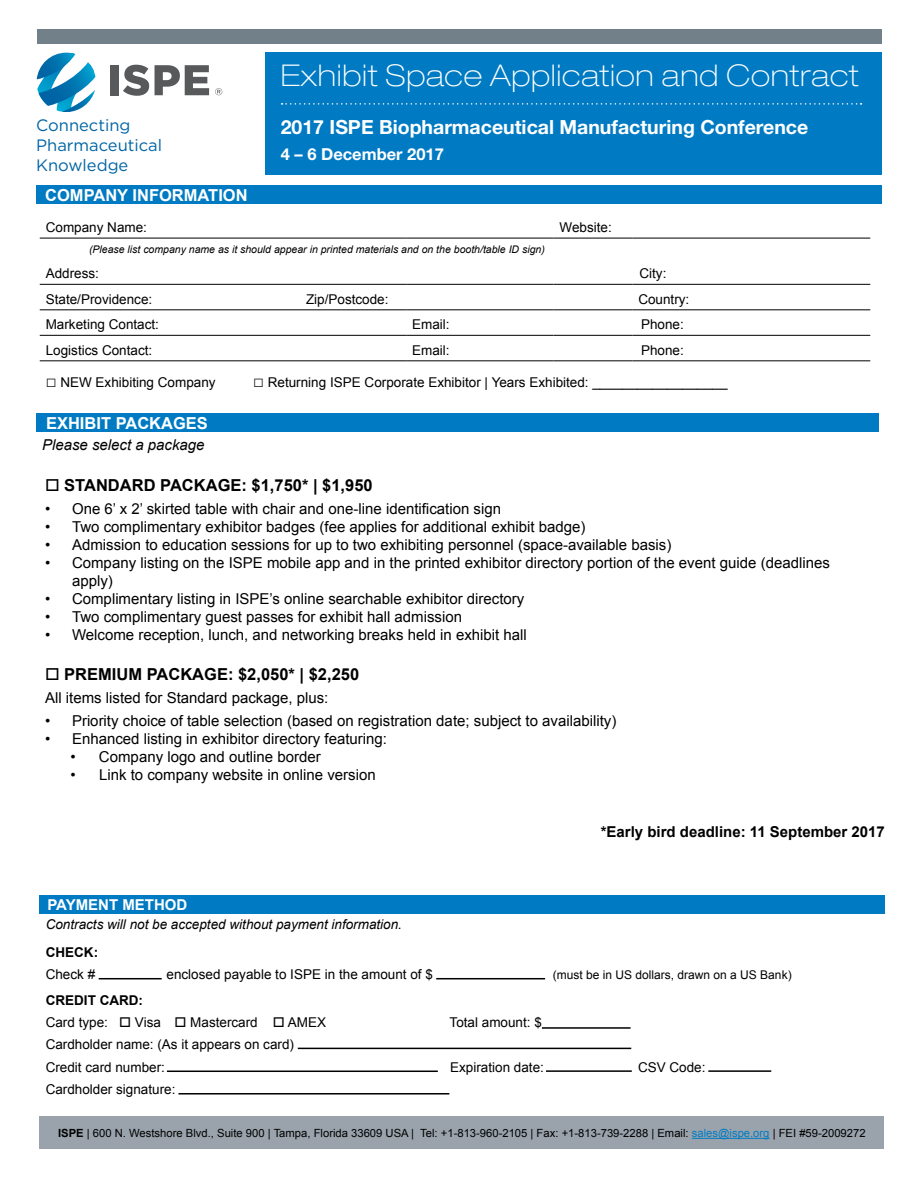
<style>
.page{position:relative;width:918px;height:1188px;background:#fff}
.page>*{position:absolute;margin:0;border:0;box-sizing:border-box;transform-origin:0 0}
.t1{font:100 expanded 30px "Helvetica Neue LT Std";letter-spacing:.025em;color:#fff}
.t2{font:700 19.5px "Helvetica Neue LT Std";color:#fff}
.t3{font:700 16.5px "Arial";color:#000}
.t4{font:700 16.5px "Arial";color:#fff}
.t5{font:16.5px/19.8px "Gotham";color:#0064a4}
.t6{font:700 16.5px "Helvetica Neue LT Std";color:#fff}
.t7{font:15px/18px "Arial";color:#000}
.t8{font:700 15px "Arial";color:#000}
.t9{font:italic 15px "Arial";color:#000}
.t10{font:700 15px "Arial";color:#fff}
.t11{font:13.5px/22.4px "Arial";color:#000}
.t12{font:italic 13.5px "Arial";color:#000}
.t13{font:700 13.5px "Arial";color:#000}
.t14{font:12px "Arial";color:#000}
.t15{font:11.25px "Arial";color:#000}
.t16{font:italic 10.5px "Arial";color:#000}
.s1{font-size:18px}
.s2{font-weight:700}
.s3{color:#007bc3}
</style>
<div class="page">
<div style="left:38px;top:29px;width:844px;height:15px;background:#72808a"></div>
<div style="left:266px;top:53px;width:616px;height:122px;background:#007bc3"></div>
<svg style="left:282px;top:103px;width:580px;height:2px"></svg>
<hr style="left:40px;top:238px;width:260px;height:1px;background:#000">
<hr style="left:300px;top:238px;width:106px;height:1px;background:#000">
<hr style="left:406px;top:238px;width:147px;height:1px;background:#000">
<hr style="left:554px;top:238px;width:78px;height:1px;background:#000">
<hr style="left:632px;top:238px;width:238px;height:1px;background:#000">
<hr style="left:40px;top:284px;width:260px;height:1px;background:#000">
<hr style="left:300px;top:284px;width:106px;height:1px;background:#000">
<hr style="left:406px;top:284px;width:147px;height:1px;background:#000">
<hr style="left:554px;top:284px;width:78px;height:1px;background:#000">
<hr style="left:632px;top:284px;width:238px;height:1px;background:#000">
<hr style="left:40px;top:310px;width:260px;height:1px;background:#000">
<hr style="left:300px;top:310px;width:106px;height:1px;background:#000">
<hr style="left:406px;top:310px;width:147px;height:1px;background:#000">
<hr style="left:554px;top:310px;width:78px;height:1px;background:#000">
<hr style="left:632px;top:310px;width:238px;height:1px;background:#000">
<hr style="left:40px;top:335px;width:260px;height:1px;background:#000">
<hr style="left:300px;top:335px;width:106px;height:1px;background:#000">
<hr style="left:406px;top:335px;width:147px;height:1px;background:#000">
<hr style="left:554px;top:335px;width:78px;height:1px;background:#000">
<hr style="left:632px;top:335px;width:238px;height:1px;background:#000">
<hr style="left:40px;top:361px;width:260px;height:1px;background:#000">
<hr style="left:300px;top:361px;width:106px;height:1px;background:#000">
<hr style="left:406px;top:361px;width:147px;height:1px;background:#000">
<hr style="left:554px;top:361px;width:78px;height:1px;background:#000">
<hr style="left:632px;top:361px;width:238px;height:1px;background:#000">
<div style="left:36px;top:185px;width:846px;height:19px;background:#007bc3"></div>
<div style="left:36px;top:413px;width:843px;height:19px;background:#007bc3"></div>
<div style="left:110px;top:65px;width:8px;height:30px;background:#58595b"></div>
<svg style="left:123px;top:65px;width:26px;height:31px"></svg>
<svg style="left:155px;top:65px;width:54px;height:30px"></svg>
<svg style="left:215px;top:88px;width:7px;height:7px"></svg>
<svg style="left:37px;top:53px;width:58px;height:59px"></svg>
<div style="left:39px;top:895px;width:846px;height:19px;background:#007bc3"></div>
<div style="left:40px;top:1116px;width:844px;height:33px;background:#9aa3ac"></div>
<hr style="left:542px;top:1027px;width:89px;height:2px;background:#000">
<hr style="left:298px;top:1048px;width:333px;height:1px;background:#000">
<hr style="left:692px;top:1138px;width:78px;height:1px;background:#007bc3">
<hr style="left:167px;top:1071px;width:271px;height:1px;background:#000">
<hr style="left:99px;top:978px;width:63px;height:1px;background:#000">
<hr style="left:436px;top:978px;width:109px;height:1px;background:#000">
<hr style="left:546px;top:1070px;width:86px;height:2px;background:#000">
<hr style="left:708px;top:1070px;width:63px;height:2px;background:#000">
<hr style="left:178px;top:1093px;width:271px;height:2px;background:#000">
<p class="t5" style="left:36px;top:115px;width:128px">Connecting<br>Pharmaceutical<br>Knowledge</p>
<p class="t4" style="left:45px;top:184px;width:204px">COMPANY INFORMATION</p>
<h1 class="t1" style="left:281px;top:57px;width:579px">Exhibit Space Application and Contract</h1>
<h2 class="t2" style="left:281px;top:115px;width:529px">2017 ISPE Biopharmaceutical Manufacturing Conference</h2>
<p class="t6" style="left:281px;top:144px;width:165px">4 – 6 December 2017</p>
<p class="t11" style="left:46px;top:216px;width:103px">Company Name:</p>
<p class="t11" style="left:560px;top:216px;width:54px">Website:</p>
<p class="t16" style="left:89px;top:242px;width:457px">(Please list company name as it should appear in printed materials and on the booth/table ID sign)</p>
<p class="t11" style="left:46px;top:263px;width:55px">Address:</p>
<p class="t11" style="left:639px;top:263px;width:28px">City:</p>
<p class="t11" style="left:46px;top:288px;width:108px">State/Providence:</p>
<p class="t11" style="left:306px;top:288px;width:84px">Zip/Postcode:</p>
<p class="t11" style="left:638px;top:288px;width:53px">Country:</p>
<p class="t11" style="left:46px;top:314px;width:115px">Marketing Contact:</p>
<p class="t11" style="left:412px;top:314px;width:39px">Email:</p>
<p class="t11" style="left:641px;top:314px;width:44px">Phone:</p>
<p class="t11" style="left:46px;top:339px;width:108px">Logistics Contact:</p>
<p class="t11" style="left:412px;top:339px;width:39px">Email:</p>
<p class="t11" style="left:641px;top:339px;width:44px">Phone:</p>
<p class="t11" style="left:46px;top:372px;width:171px"><span class="s1">□</span> NEW Exhibiting Company</p>
<p class="t11" style="left:253px;top:372px;width:476px"><span class="s1">□</span> Returning ISPE Corporate Exhibitor | Years Exhibited: __________________</p>
<p class="t4" style="left:46px;top:412px;width:163px">EXHIBIT PACKAGES</p>
<p class="t9" style="left:42px;top:435px;width:164px">Please select a package</p>
<p class="t3" style="left:45px;top:474px;width:329px">□ STANDARD PACKAGE: $1,750* | $1,950</p>
<p class="t7" style="left:45px;top:500px;width:458px">• One 6’ x 2’ skirted table with chair and one-line identification sign</p>
<p class="t7" style="left:45px;top:518px;width:542px">• Two complimentary exhibitor badges (fee applies for additional exhibit badge)</p>
<p class="t7" style="left:45px;top:536px;width:628px">• Admission to education sessions for up to two exhibiting personnel (space-available basis)</p>
<p class="t7" style="left:72px;top:554px;width:759px;text-indent:-27px">• Company listing on the ISPE mobile app and in the printed exhibitor directory portion of the event guide (deadlines apply)</p>
<p class="t7" style="left:45px;top:590px;width:481px">• Complimentary listing in ISPE’s online searchable exhibitor directory</p>
<p class="t7" style="left:45px;top:608px;width:419px">• Two complimentary guest passes for exhibit hall admission</p>
<p class="t7" style="left:45px;top:626px;width:483px">• Welcome reception, lunch, and networking breaks held in exhibit hall</p>
<p class="t3" style="left:45px;top:663px;width:316px">□ PREMIUM PACKAGE: $2,050* | $2,250</p>
<p class="t7" style="left:45px;top:689px;width:285px">All items listed for Standard package, plus:</p>
<p class="t7" style="left:45px;top:712px;width:573px">• Priority choice of table selection (based on registration date; subject to availability)</p>
<p class="t7" style="left:45px;top:730px;width:344px">• Enhanced listing in exhibitor directory featuring:</p>
<p class="t7" style="left:70px;top:748px;width:252px">• Company logo and outline border</p>
<p class="t7" style="left:70px;top:766px;width:307px">• Link to company website in online version</p>
<p class="t8" style="left:601px;top:822px;width:286px">*Early bird deadline: 11 September 2017</p>
<p class="t10" style="left:47px;top:894px;width:141px">PAYMENT METHOD</p>
<p class="t12" style="left:46px;top:916px;width:358px">Contracts will not be accepted without payment information.</p>
<p class="t13" style="left:46px;top:943px;width:54px">CHECK:</p>
<p class="t11" style="left:46px;top:963px;width:51px">Check #</p>
<p class="t11" style="left:166px;top:963px;width:268px">enclosed payable to ISPE in the amount of $</p>
<p class="t14" style="left:553px;top:967px;width:240px">(must be in US dollars, drawn on a US Bank)</p>
<p class="t11" style="left:46px;top:989px;width:282px"><span class="s2">CREDIT CARD:<br></span>Card type: □ Visa □ Mastercard □ AMEX</p>
<p class="t11" style="left:450px;top:1012px;width:94px">Total amount: $</p>
<p class="t11" style="left:46px;top:1033px;width:250px;line-height:23px">Cardholder name: (As it appears on card)<br>Credit card number:</p>
<p class="t11" style="left:450px;top:1056px;width:95px">Expiration date:</p>
<p class="t11" style="left:638px;top:1056px;width:69px">CSV Code:</p>
<p class="t11" style="left:46px;top:1078px;width:131px">Cardholder signature:</p>
<p class="t15" style="left:58px;top:1126px;width:809px"><span class="s2">ISPE</span> | 600 N. Westshore Blvd., Suite 900 | Tampa, Florida 33609 USA | Tel: +1-813-960-2105 | Fax: +1-813-739-2288 | Email: <span class="s3">sales@ispe.org</span> | FEI #59-2009272</p>
</div>
